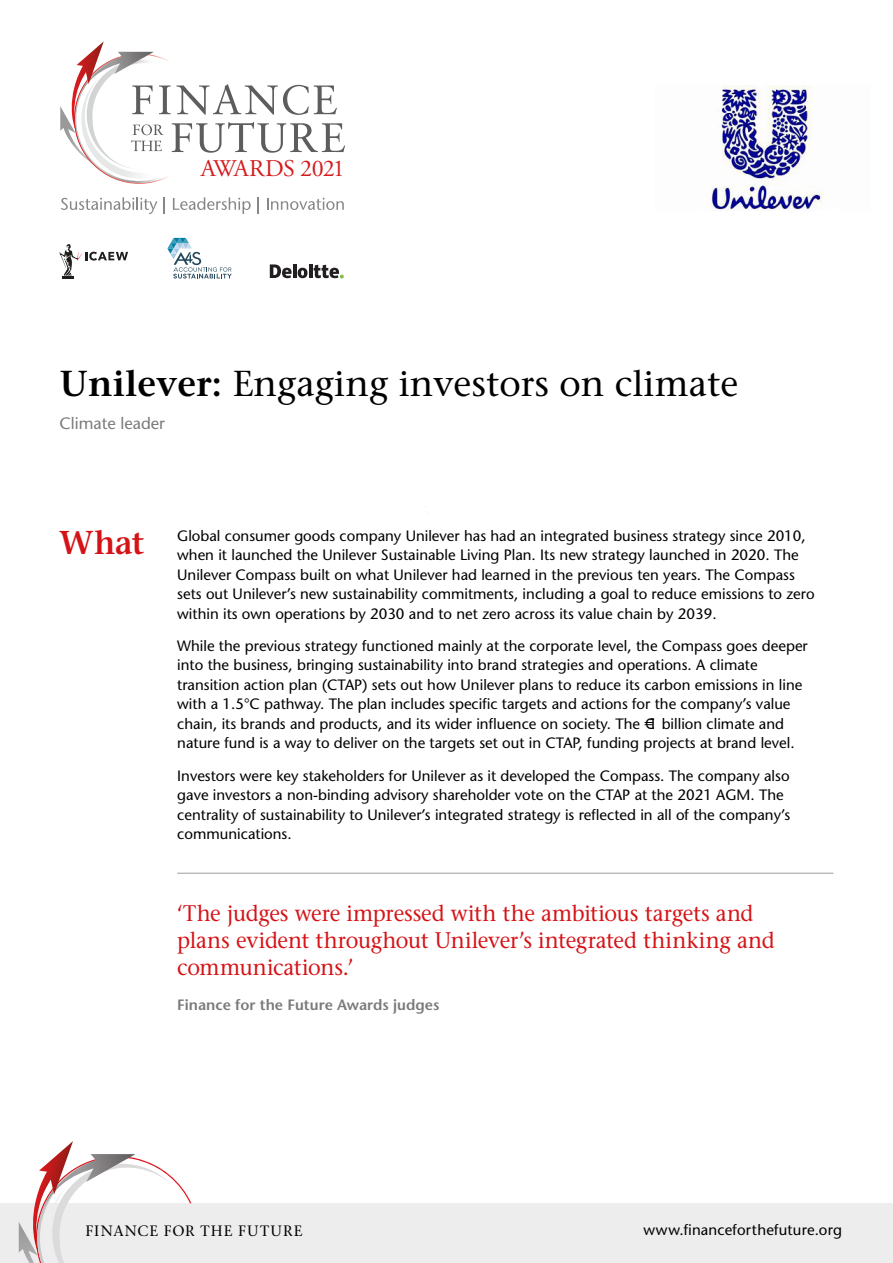
<style>
.page{position:relative;width:893px;height:1263px;background:#fff}
.page>*{position:absolute;margin:0;border:0;box-sizing:border-box;transform-origin:0 0}
.t1{font:36px "Stone Serif";color:#000}
.Subheader{font:600 33px "Stone Serif";color:#d51317;scale:.95 1}
.t2{font:24px "Adobe Garamond Pro";letter-spacing:-.035em;color:#d31c1e}
.quote{font:22.5px/27px "Stone Serif";letter-spacing:-.01em;color:#d51317;scale:.95 1}
.t3{font:16.5px "Stone Sans";color:#7c7b7b}
.t4{font:15px/19.5px "Stone Sans";color:#000}
.Subheader-2{font:600 15px "Stone Sans";color:#7c7b7b}
.t5{font:15px "Stone Serif";letter-spacing:.07em;color:#000}
.s1{font-weight:600}
</style>
<div class="page">
<div style="left:0;top:1203px;width:893px;height:60px;background:#ededed"></div>
<svg style="left:19px;top:1141px;width:172px;height:122px"></svg>
<hr style="left:177px;top:873px;width:656px;height:1px;background:#9d9d9c">
<svg style="left:61px;top:197px;width:96px;height:17px"></svg>
<svg style="left:164px;top:197px;width:1px;height:17px"></svg>
<svg style="left:173px;top:197px;width:78px;height:17px"></svg>
<svg style="left:258px;top:197px;width:1px;height:17px"></svg>
<svg style="left:267px;top:198px;width:77px;height:12px"></svg>
<svg style="left:168px;top:238px;width:64px;height:41px"></svg>
<hr style="left:293px;top:264px;width:3px;height:14px;background:#231f20">
<svg style="left:298px;top:264px;width:46px;height:15px"></svg>
<svg style="left:270px;top:264px;width:22px;height:14px"></svg>
<svg style="left:60px;top:244px;width:68px;height:35px"></svg>
<svg style="left:60px;top:41px;width:285px;height:143px"></svg>
<img style="left:711px;top:85px;width:112px;height:125px">
<p class="t2" style="left:201px;top:154px;width:146px">AWARDS 2021</p>
<p class="t1" style="left:60px;top:362px;width:680px"><span class="s1">Unilever:</span> Engaging investors on climate</p>
<p class="t3" style="left:60px;top:413px;width:107px">Climate leader</p>
<p class="Subheader" style="left:60px;top:523px;width:91px">What</p>
<p class="t4" style="left:177px;top:526px;width:639px">Global consumer goods company Unilever has had an integrated business strategy since 2010, when it launched the Unilever Sustainable Living Plan. Its new strategy launched in 2020. The Unilever Compass built on what Unilever had learned in the previous ten years. The Compass sets out Unilever’s new sustainability commitments, including a goal to reduce emissions to zero within its own operations by 2030 and to net zero across its value chain by 2039.</p>
<p class="t4" style="left:177px;top:636px;width:632px">While the previous strategy functioned mainly at the corporate level, the Compass goes deeper into the business, bringing sustainability into brand strategies and operations. A climate transition action plan (CTAP) sets out how Unilever plans to reduce its carbon emissions in line with a 1.5°C pathway. The plan includes specific targets and actions for the company’s value chain, its brands and products, and its wider influence on society. The €1 billion climate and nature fund is a way to deliver on the targets set out in CTAP, funding projects at brand level.</p>
<p class="t4" style="left:177px;top:766px;width:614px">Investors were key stakeholders for Unilever as it developed the Compass. The company also gave investors a non-binding advisory shareholder vote on the CTAP at the 2021 AGM. The centrality of sustainability to Unilever’s integrated strategy is reflected in all of the company’s communications.</p>
<p class="quote" style="left:177px;top:900px;width:630px">‘The judges were impressed with the ambitious targets and plans evident throughout Unilever’s integrated thinking and communications.’</p>
<p class="Subheader-2" style="left:177px;top:996px;width:264px">Finance for the Future Awards judges</p>
<p class="t5" style="left:85px;top:1222px;width:219px">FINANCE FOR THE FUTURE</p>
<p class="t4" style="left:643px;top:1220px;width:200px">www.financeforthefuture.org</p>
</div>
